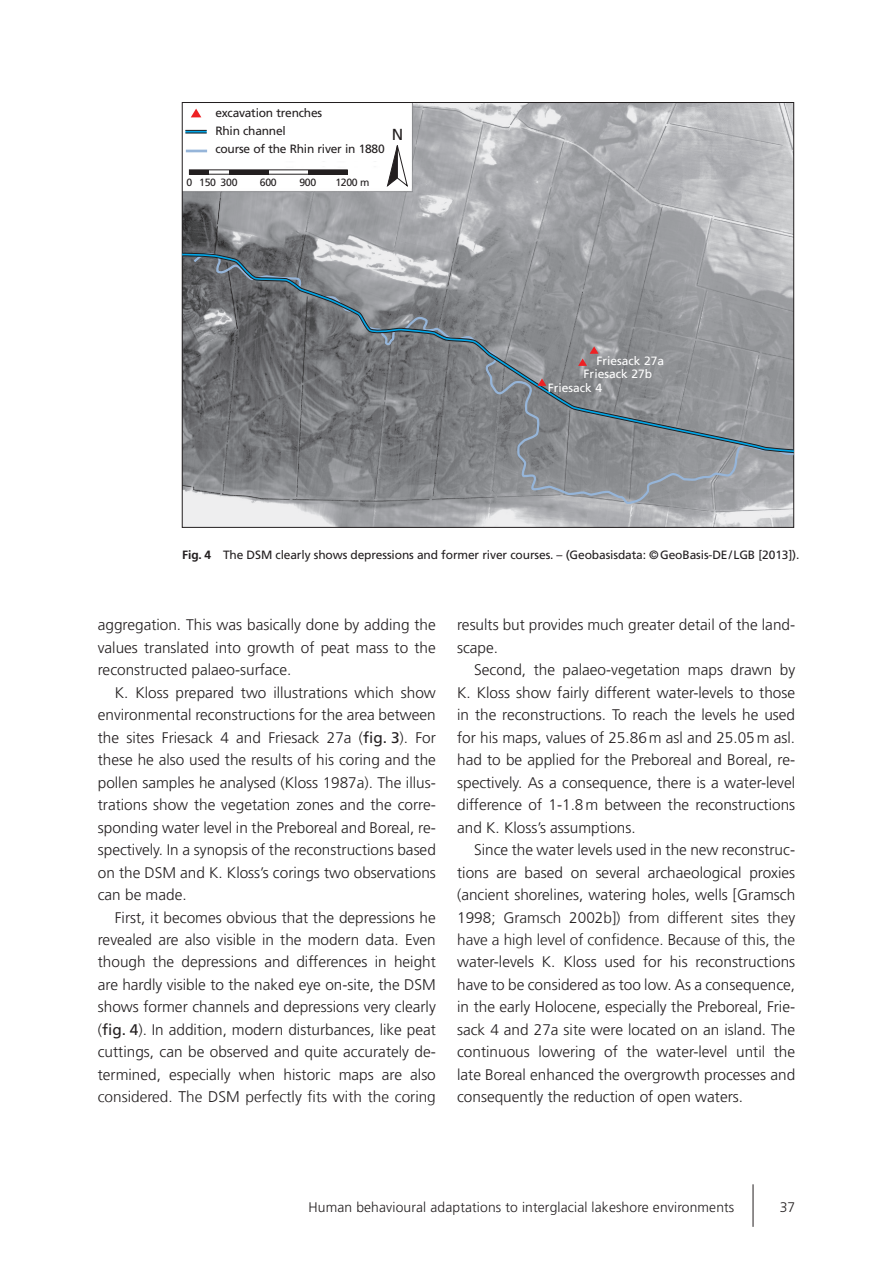
<style>
.page{position:relative;width:893px;height:1263px;background:#fff}
.page>*{position:absolute;margin:0;border:0;box-sizing:border-box;transform-origin:0 0}
.t1{font:15.9px "Frutiger LT Com";color:#231f20}
.t2{font:300 15.3px/22.5px "Frutiger LT Com";color:#231f20;text-align:justify}
.t3{font:15.3px/22.5px "Frutiger LT Com Light 2";color:#231f20}
.t4{font:300 13.8px "Frutiger LT Com";letter-spacing:.01em;color:#231f20}
.t5{font:12px "Frutiger LT Com Roman 2";letter-spacing:-.01em;color:#231f20}
.t6{font:12px "Frutiger LT Com";color:#fff}
.t7{font:12px/18.1px "Frutiger LT Com";letter-spacing:-.02em;color:#231f20}
.t8{font:10.5px "Frutiger LT Com Roman 2";letter-spacing:-.03em;color:#231f20}
.s1{font-family:"Frutiger LT Com"}
.s2{font-family:"Frutiger LT Com";font-weight:700}
.s3{font-family:"Frutiger LT Com Roman 2";font-weight:400}
</style>
<div class="page">
<hr style="left:753px;top:1184px;width:1px;height:43px;background:#231f20">
<img style="left:184px;top:104px;width:608px;height:422px">
<div style="left:207px;top:108px;width:179px;height:53px;background:#fff"></div>
<hr style="left:189px;top:170px;width:158px;height:4px;background:#fff">
<div style="left:189px;top:169px;width:159px;height:6px;border:1px solid #231f20"></div>
<hr style="left:308px;top:170px;width:39px;height:4px;background:#231f20">
<hr style="left:229px;top:170px;width:39px;height:4px;background:#231f20">
<hr style="left:189px;top:170px;width:20px;height:4px;background:#231f20">
<svg style="left:387px;top:142px;width:21px;height:45px"></svg>
<svg style="left:185px;top:130px;width:22px;height:4px"></svg>
<svg style="left:192px;top:454px;width:603px;height:51px;background:#909296"></svg>
<hr style="left:186px;top:150px;width:21px;height:2px;background:#96b5d9">
<svg style="left:191px;top:109px;width:10px;height:8px"></svg>
<svg style="left:182px;top:255px;width:612px;height:198px;background:#83868a"></svg>
<svg style="left:537px;top:378px;width:9px;height:8px"></svg>
<p class="t7" style="left:215px;top:104px;width:108px">excavation trenches<br>Rhin channel</p>
<p class="t5" style="left:215px;top:142px;width:171px">course of the Rhin river in 1880</p>
<p class="t8" style="left:186px;top:176px;width:53px"><span class="s1">0</span> 150 300</p>
<p class="t8" style="left:260px;top:176px;width:18px">600</p>
<p class="t8" style="left:299px;top:176px;width:18px">900</p>
<p class="t8" style="left:335px;top:176px;width:36px">1200 m</p>
<p class="t1" style="left:392px;top:126px;width:13px">N</p>
<p class="t6" style="left:596px;top:353px;width:69px">Friesack 27a</p>
<p class="t6" style="left:584px;top:366px;width:70px">Friesack 27b</p>
<p class="t6" style="left:548px;top:380px;width:56px">Friesack 4</p>
<p class="t5" style="left:182px;top:548px;width:619px"><span class="s2">Fig. 4</span> The DSM clearly shows depressions and former river courses. – (Geobasisdata: ©GeoBasis-DE/LGB [2013]).</p>
<p class="t2" style="left:98px;top:614px;width:340px">aggregation. This was basically done by adding the values translated into growth of peat mass to the reconstructed palaeo-surface.</p>
<p class="t2" style="left:98px;top:681px;width:340px;text-indent:17px">K. Kloss prepared two illustrations which show environmental reconstructions for the area between the sites Friesack 4 and Friesack 27a (<span class="s3">fig. 3</span>). For these he also used the results of his coring and the pollen samples he analysed (Kloss 1987a). The illus&shy;trations show the vegetation zones and the corre&shy;sponding water level in the Preboreal and Boreal, re&shy;spectively. In a synopsis of the reconstructions based on the DSM and K. Kloss’s corings two observations can be made.</p>
<p class="t2" style="left:98px;top:906px;width:340px;text-indent:17px">First, it becomes obvious that the depressions he revealed are also visible in the modern data. Even though the depressions and differences in height are hardly visible to the naked eye on-site, the DSM shows former channels and depressions very clearly (<span class="s3">fig. 4</span>). In addition, modern disturbances, like peat cuttings, can be observed and quite accurately de&shy;termined, especially when historic maps are also</p>
<p class="t3" style="left:98px;top:1086px;width:340px">considered. The DSM perfectly fits with the coring</p>
<p class="t2" style="left:457px;top:614px;width:340px">results but provides much greater detail of the land&shy;scape.</p>
<p class="t2" style="left:457px;top:659px;width:340px;text-indent:17px">Second, the palaeo-vegetation maps drawn by K. Kloss show fairly different water-levels to those in the reconstructions. To reach the levels he used for his maps, values of 25.86m asl and 25.05m asl. had to be applied for the Preboreal and Boreal, re&shy;spectively. As a consequence, there is a water-level difference of 1-1.8m between the reconstructions and K. Kloss’s assumptions.</p>
<p class="t2" style="left:457px;top:839px;width:340px;text-indent:17px">Since the water levels used in the new reconstruc&shy;tions are based on several archaeological proxies (ancient shorelines, watering holes, wells [Gramsch</p>
<p class="t3" style="left:457px;top:906px;width:340px">1998; Gramsch 2002b]) from different sites they have a high level of confidence. Because of this, the</p>
<p class="t2" style="left:457px;top:951px;width:340px">water-levels K. Kloss used for his reconstructions have to be considered as too low. As a consequence, in the early Holocene, especially the Preboreal, Frie&shy;sack 4 and 27a site were located on an island. The continuous lowering of the water-level until the late Boreal enhanced the overgrowth processes and consequently the reduction of open waters.</p>
<p class="t4" style="left:308px;top:1199px;width:427px">Human behavioural adaptations to interglacial lakeshore environments</p>
<p class="t4" style="left:780px;top:1199px;width:17px">37</p>
</div>
